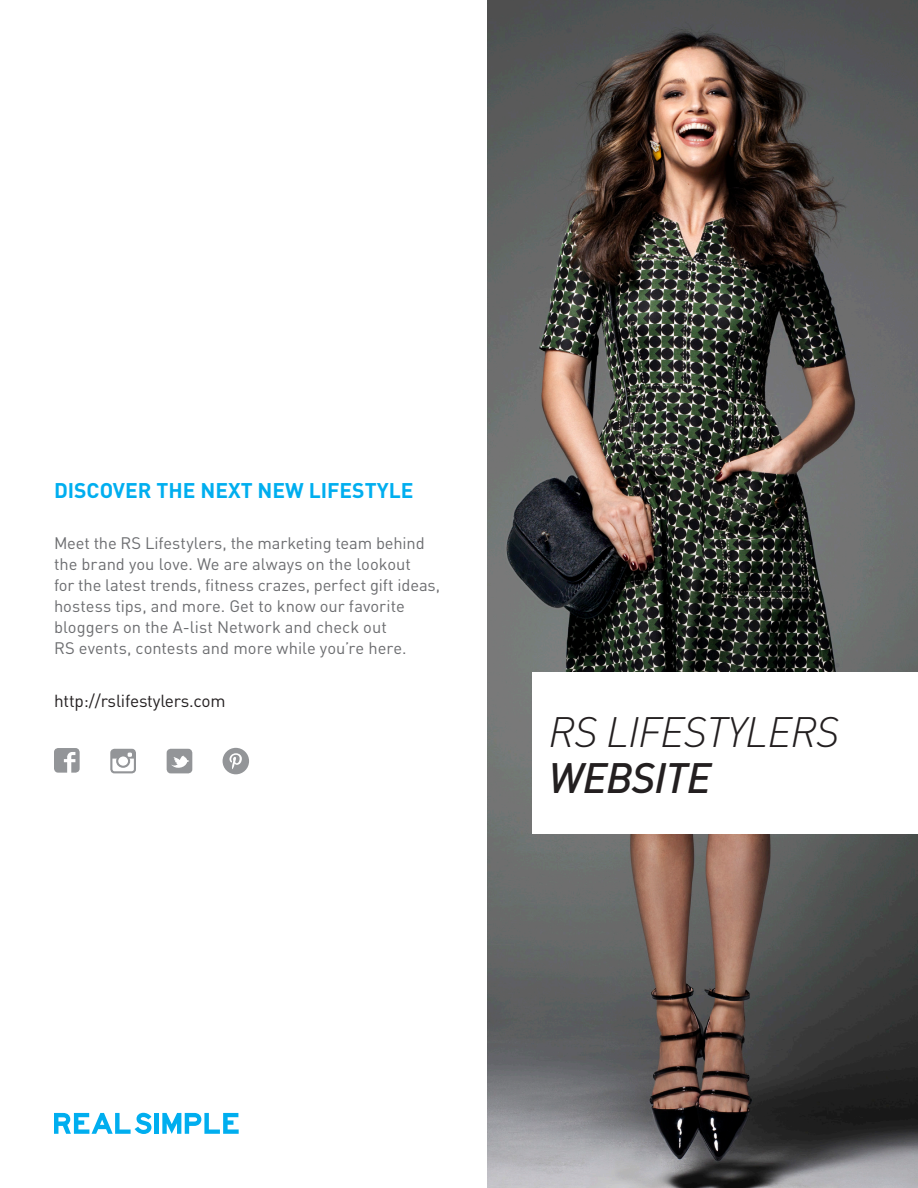
<style>
.page{position:relative;width:918px;height:1188px;background:#fff}
.page>*{position:absolute;margin:0;border:0;box-sizing:border-box;transform-origin:0 0}
.t1{font:italic 300 42px "DIN";letter-spacing:-.02em;color:#231f20}
.t2{font:italic 500 42px "DIN";letter-spacing:-.02em;color:#231f20}
.t3{font:700 21px "DIN";color:#00aeef}
.t4{font:17.25px "DIN";letter-spacing:-.01em;color:#231f20}
.DOAD_Copy{font:16.5px/21px "DINOT";color:#6c6d70}
</style>
<div class="page">
<img style="left:487px;top:0;width:431px;height:1188px">
<div style="left:532px;top:672px;width:386px;height:161px;background:#fff"></div>
<svg style="left:54px;top:1113px;width:97px;height:21px"></svg>
<hr style="left:155px;top:1113px;width:4px;height:21px;background:#00aeef">
<svg style="left:162px;top:1113px;width:77px;height:21px"></svg>
<div style="left:168px;top:750px;width:23px;height:22px;background:#939598;border-radius:3px"></div>
<div style="left:167px;top:749px;width:25px;height:24px;border:2px solid #939598;border-radius:3px"></div>
<svg style="left:171px;top:756px;width:18px;height:12px"></svg>
<div style="left:116px;top:754px;width:14px;height:14px;background:#fff;border:2px solid #939598;border-radius:50%"></div>
<div style="left:110px;top:749px;width:26px;height:24px;border:2px solid #939598;border-radius:3px"></div>
<svg style="left:112px;top:749px;width:23px;height:10px"></svg>
<div style="left:55px;top:749px;width:24px;height:23px;background:#939598;border-radius:3px"></div>
<div style="left:54px;top:748px;width:26px;height:25px;border:2px solid #939598;border-radius:3px"></div>
<svg style="left:64px;top:752px;width:11px;height:21px"></svg>
<div style="left:223px;top:748px;width:26px;height:26px;background:#939598;border-radius:50%"></div>
<svg style="left:229px;top:753px;width:13px;height:16px"></svg>
<p class="t3" style="left:54px;top:477px;width:361px">DISCOVER THE NEXT NEW LIFESTYLE</p>
<p class="DOAD_Copy" style="left:54px;top:532px;width:388px">Meet the RS Lifestylers, the marketing team behind the brand you love. We are always on the lookout<br>for the latest trends, fitness crazes, perfect gift ideas, hostess tips, and more. Get to know our favorite bloggers on the A-list Network and check out<br>RS events, contests and more while you’re here.</p>
<p class="t4" style="left:54px;top:690px;width:173px">http://rslifestylers.com</p>
<p class="t1" style="left:549px;top:706px;width:292px">RS LIFESTYLERS</p>
<p class="t2" style="left:549px;top:751px;width:164px">WEBSITE</p>
</div>
